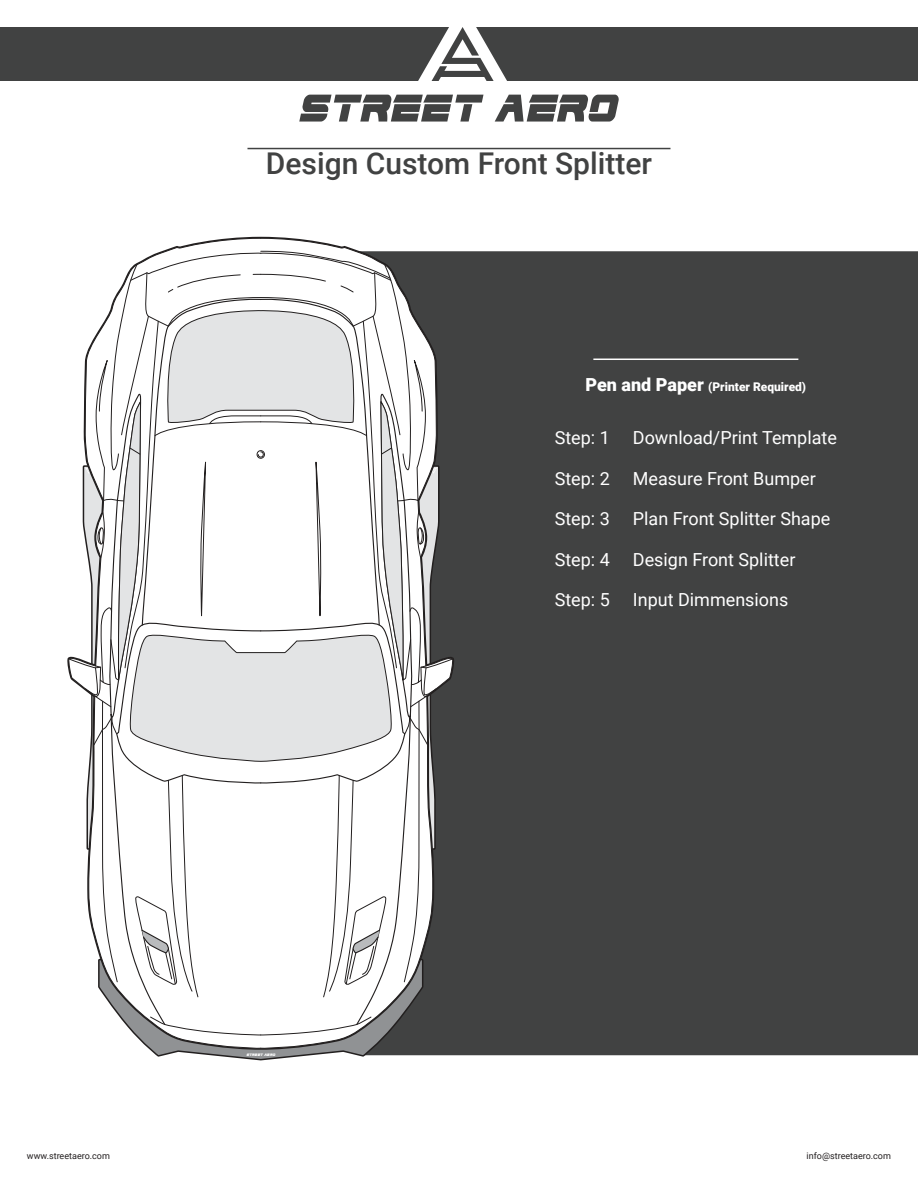
<style>
.page{position:relative;width:918px;height:1188px;background:#fff}
.page>*{position:absolute;margin:0;border:0;box-sizing:border-box;transform-origin:0 0}
.t1{font:500 30px "Roboto";color:#414242}
.t2{font:18px "Roboto";color:#fff}
.t3{font:900 12px "Roboto";color:#fff}
.t4{font:9px "Roboto";color:#231f20}
.t5{font:italic 4.2px "Edge Racer";color:#fff}
.s1{font-size:18px}
</style>
<div class="page">
<div style="left:453px;top:251px;width:465px;height:804px;background:#414242"></div>
<hr style="left:247px;top:148px;width:423px;height:1px;background:#414242">
<div style="left:0;top:27px;width:918px;height:54px;background:#414242"></div>
<svg style="left:261px;top:238px;width:193px;height:811px"></svg>
<svg style="left:69px;top:251px;width:384px;height:809px"></svg>
<svg style="left:299px;top:95px;width:184px;height:27px"></svg>
<svg style="left:495px;top:95px;width:124px;height:27px"></svg>
<hr style="left:593px;top:359px;width:205px;height:1px;background:#fff">
<h1 class="t1" style="left:266px;top:143px;width:388px">Design Custom Front Splitter</h1>
<p class="t3" style="left:586px;top:378px;width:222px"><span class="s1">Pen and Paper</span> (Printer Required)</p>
<p class="t5" style="left:246px;top:1053px;width:30px">STREET AERO</p>
<p class="t2" style="left:555px;top:425px;width:57px">Step: 1</p>
<p class="t2" style="left:633px;top:425px;width:206px">Download/Print Template</p>
<p class="t2" style="left:555px;top:466px;width:57px">Step: 2</p>
<p class="t2" style="left:633px;top:466px;width:184px">Measure Front Bumper</p>
<p class="t2" style="left:555px;top:506px;width:57px">Step: 3</p>
<p class="t2" style="left:633px;top:506px;width:199px">Plan Front Splitter Shape</p>
<p class="t2" style="left:555px;top:547px;width:57px">Step: 4</p>
<p class="t2" style="left:633px;top:547px;width:164px">Design Front Splitter</p>
<p class="t2" style="left:555px;top:587px;width:57px">Step: 5</p>
<p class="t2" style="left:633px;top:587px;width:157px">Input Dimmensions</p>
<p class="t4" style="left:27px;top:1149px;width:84px">www.streetaero.com</p>
<p class="t4" style="left:807px;top:1149px;width:86px">info@streetaero.com</p>
</div>
